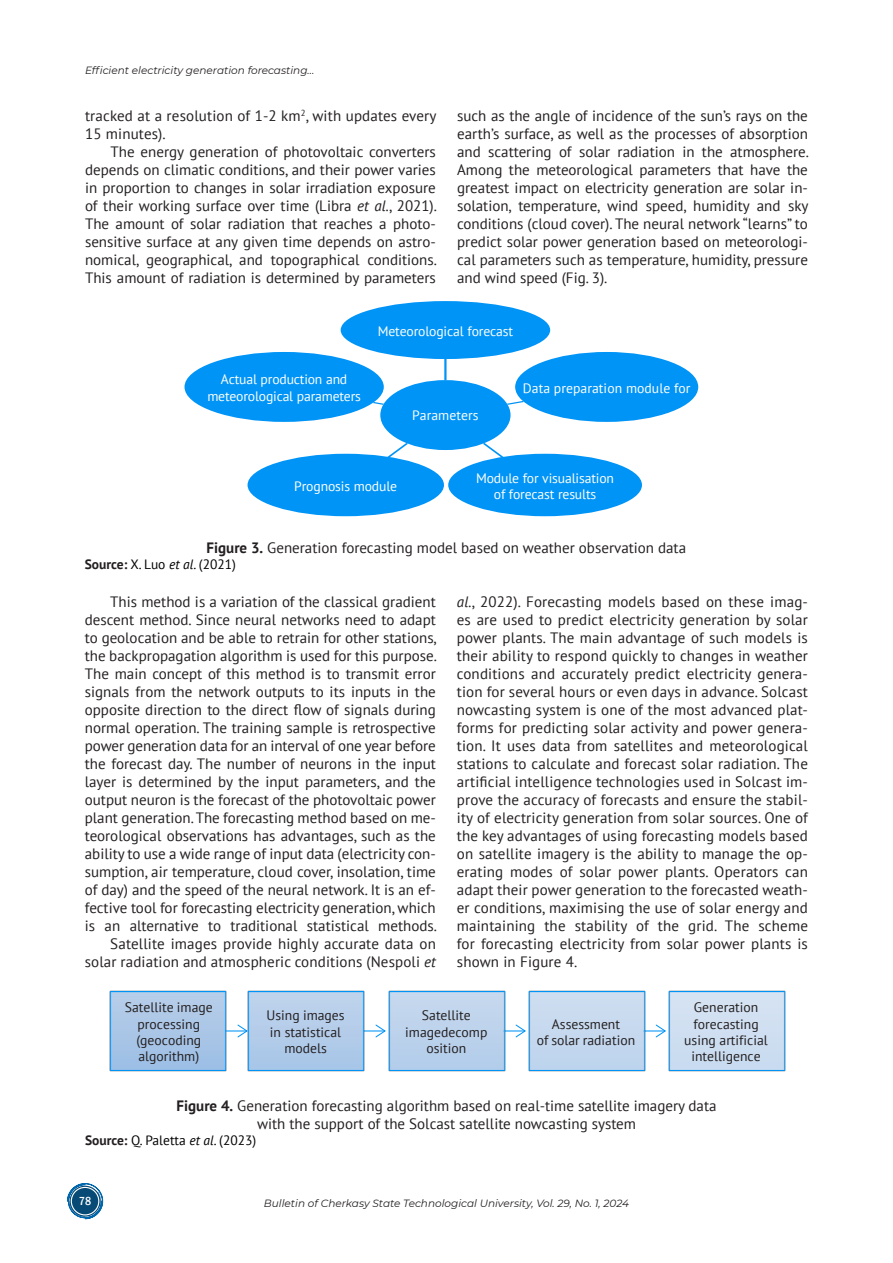
<style>
.page{position:relative;width:893px;height:1263px;background:#fff}
.page>*{position:absolute;margin:0;border:0;box-sizing:border-box;transform-origin:0 0}
.t1{font:15px/18px "PT Sans";color:#231f20;text-align:justify}
.t2{font:13.65px/16.4px "PT Sans";color:#231f20;text-align:center}
.t3{font:13.65px/16.4px "PT Sans";letter-spacing:-.01em;color:#fff;text-align:center}
.t4{font:13.65px "PT Sans";letter-spacing:.005em;color:#fff}
.Figure{font:13.5px "PT Sans";color:#000}
.t5{font:500 condensed 12px "Franklin Gothic";color:#fff}
.t6{font:italic 10.5px "Montserrat";color:#231f20}
.s1{font-style:italic}
.s2{font-weight:700}
.s3{font-weight:700;color:#231f20}
</style>
<div class="page">
<svg style="left:67px;top:1183px;width:36px;height:36px"></svg>
<div style="left:71px;top:1187px;width:28px;height:28px;border:1px solid #fff;border-radius:50%"></div>
<div style="left:380px;top:380px;width:130px;height:70px;background:#0094f7;border-radius:50%"></div>
<svg style="left:445px;top:359px;width:1px;height:21px"></svg>
<div style="left:341px;top:301px;width:209px;height:58px;background:#0094f7;border-radius:50%"></div>
<svg style="left:504px;top:400px;width:22px;height:6px"></svg>
<div style="left:515px;top:352px;width:183px;height:70px;background:#0094f7;border-radius:50%"></div>
<svg style="left:481px;top:442px;width:25px;height:17px"></svg>
<div style="left:448px;top:454px;width:194px;height:62px;background:#0094f7;border-radius:50%"></div>
<svg style="left:385px;top:442px;width:25px;height:17px"></svg>
<div style="left:248px;top:454px;width:196px;height:62px;background:#0094f7;border-radius:50%"></div>
<svg style="left:372px;top:401px;width:14px;height:5px"></svg>
<div style="left:184px;top:352px;width:200px;height:70px;background:#0094f7;border-radius:50%"></div>
<img style="left:110px;top:991px;width:116px;height:80px">
<svg style="left:365px;top:1024px;width:21px;height:14px"></svg>
<img style="left:248px;top:991px;width:117px;height:80px">
<svg style="left:505px;top:1024px;width:21px;height:14px"></svg>
<img style="left:388px;top:991px;width:117px;height:80px">
<svg style="left:645px;top:1024px;width:21px;height:14px"></svg>
<img style="left:528px;top:991px;width:117px;height:80px">
<img style="left:668px;top:991px;width:117px;height:80px">
<svg style="left:225px;top:1024px;width:23px;height:14px"></svg>
<p class="t6" style="left:85px;top:63px;width:231px">Efficient electricity generation forecasting...</p>
<p class="t1" style="left:85px;top:106px;width:353px">tracked at a resolution of 1-2 km<sup>2</sup>, with updates every<br>15 minutes).</p>
<p class="t1" style="left:85px;top:142px;width:353px;text-indent:26px">The energy generation of photovoltaic converters depends on climatic conditions, and their power varies in proportion to changes in solar irradiation exposure of their working surface over time (Libra <span class="s1">et al.</span>, 2021).<br>The amount of solar radiation that reaches a photo&shy;sensitive surface at any given time depends on astro&shy;nomical, geographical, and topographical conditions.<br>This amount of radiation is determined by parameters</p>
<p class="t1" style="left:457px;top:106px;width:353px">such as the angle of incidence of the sun’s rays on the earth’s surface, as well as the processes of absorption and scattering of solar radiation in the atmosphere.<br>Among the meteorological parameters that have the greatest impact on electricity generation are solar in&shy;solation, temperature, wind speed, humidity and sky conditions (cloud cover). The neural network “learns” to predict solar power generation based on meteorologi&shy;cal parameters such as temperature, humidity, pressure and wind speed (Fig. 3).</p>
<p class="t3" style="left:207px;top:371px;width:155px">Actual production and meteorological parameters</p>
<p class="t3" style="left:378px;top:322px;width:137px">Meteorological forecast</p>
<p class="t4" style="left:412px;top:407px;width:68px">Parameters</p>
<p class="t3" style="left:523px;top:379px;width:169px">Data preparation module for</p>
<p class="t3" style="left:294px;top:477px;width:104px">Prognosis module</p>
<p class="t3" style="left:476px;top:469px;width:140px">Module for visualisation of forecast results</p>
<p class="t1" style="left:207px;top:538px;width:481px"><span class="s2">Figure 3.</span> Generation forecasting model based on weather observation data</p>
<p class="Figure" style="left:85px;top:556px;width:153px"><span class="s3">Source:</span> X. Luo <span class="s1">et al</span>. (2021)</p>
<p class="t1" style="left:85px;top:592px;width:354px;text-indent:26px">This method is a variation of the classical gradient descent method. Since neural networks need to adapt to geolocation and be able to retrain for other stations, the backpropagation algorithm is used for this purpose.<br>The main concept of this method is to transmit error signals from the network outputs to its inputs in the opposite direction to the direct flow of signals during normal operation. The training sample is retrospective power generation data for an interval of one year before the forecast day. The number of neurons in the input layer is determined by the input parameters, and the output neuron is the forecast of the photovoltaic power plant generation. The forecasting method based on me&shy;teorological observations has advantages, such as the ability to use a wide range of input data (electricity con&shy;sumption, air temperature, cloud cover, insolation, time of day) and the speed of the neural network. It is an ef&shy;fective tool for forecasting electricity generation, which is an alternative to traditional statistical methods.</p>
<p class="t1" style="left:85px;top:934px;width:353px;text-align:right">Satellite images provide highly accurate data on solar radiation and atmospheric conditions (Nespoli <span class="s1">et</span></p>
<p class="t1" style="left:457px;top:592px;width:353px"><span class="s1">al.</span>, 2022). Forecasting models based on these imag&shy;es are used to predict electricity generation by solar power plants. The main advantage of such models is their ability to respond quickly to changes in weather conditions and accurately predict electricity genera&shy;tion for several hours or even days in advance. Solcast nowcasting system is one of the most advanced plat&shy;forms for predicting solar activity and power genera&shy;tion. It uses data from satellites and meteorological stations to calculate and forecast solar radiation. The artificial intelligence technologies used in Solcast im&shy;prove the accuracy of forecasts and ensure the stabil&shy;ity of electricity generation from solar sources. One of the key advantages of using forecasting models based on satellite imagery is the ability to manage the op&shy;erating modes of solar power plants. Operators can adapt their power generation to the forecasted weath&shy;er conditions, maximising the use of solar energy and maintaining the stability of the grid. The scheme for forecasting electricity from solar power plants is shown in Figure 4.</p>
<p class="t2" style="left:125px;top:999px;width:90px">Satellite image processing (geocoding algorithm)</p>
<p class="t2" style="left:267px;top:1007px;width:80px">Using images in statistical models</p>
<p class="t2" style="left:405px;top:1007px;width:84px">Satellite imagedecomp osition</p>
<p class="t2" style="left:537px;top:1015px;width:100px">Assessment<br>of solar radiation</p>
<p class="t2" style="left:684px;top:999px;width:85px">Generation forecasting using artificial intelligence</p>
<p class="t1" style="left:177px;top:1096px;width:541px;text-align:center"><span class="s2">Figure 4.</span> Generation forecasting algorithm based on real-time satellite imagery data with the support of the Solcast satellite nowcasting system</p>
<p class="Figure" style="left:85px;top:1132px;width:173px"><span class="s3">Source:</span> Q. Paletta <span class="s1">et al</span>. (2023)</p>
<p class="t5" style="left:79px;top:1193px;width:14px">78</p>
<p class="t6" style="left:264px;top:1196px;width:367px">Bulletin of Cherkasy State Technological University, Vol. 29, No. 1, 2024</p>
</div>
